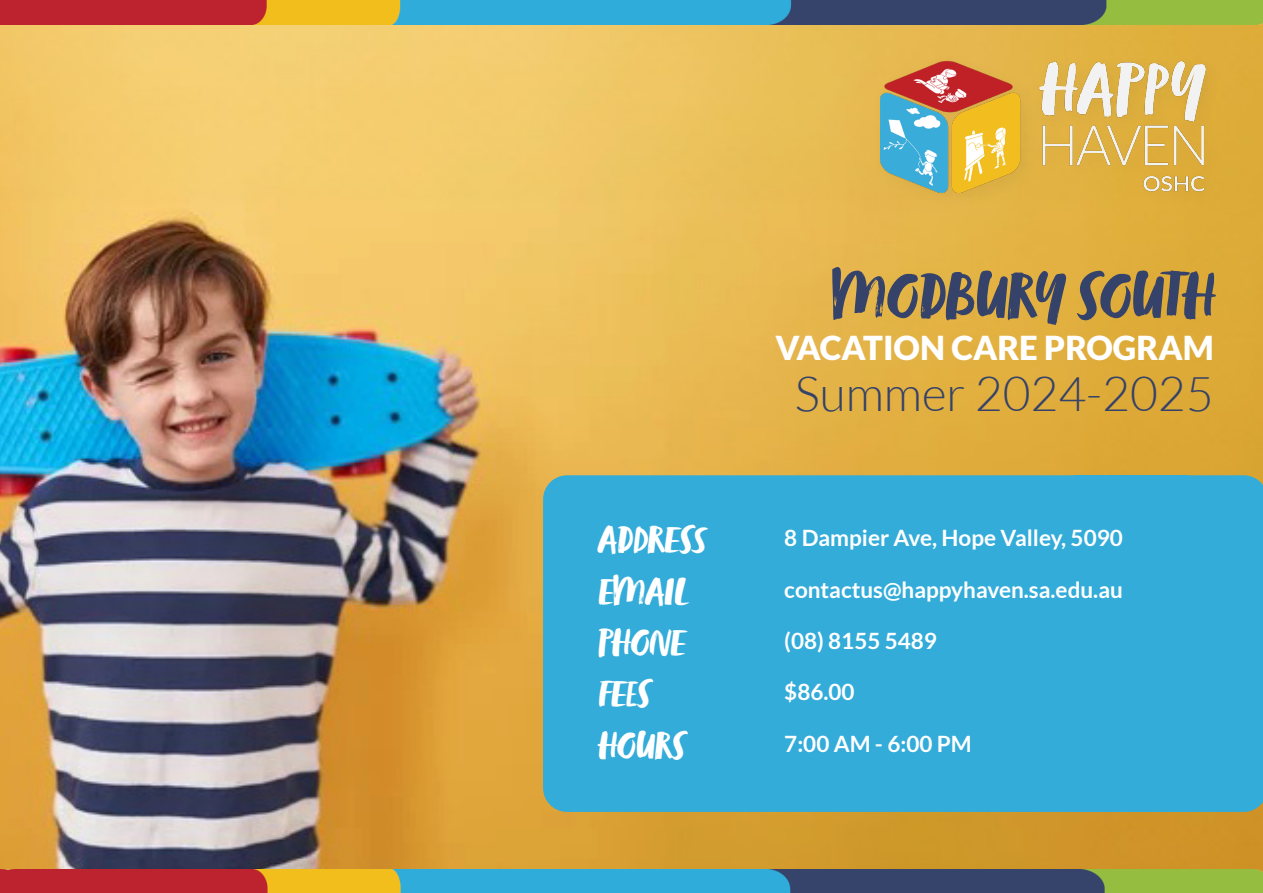
<style>
.page{position:relative;width:1263px;height:893px;background:#fff}
.page>*{position:absolute;margin:0;border:0;box-sizing:border-box;transform-origin:0 0}
.t1{font:66px "Zooja Pro";color:#354269}
.t2{font:300 48px "Lato";color:#354269}
.t3{font:39px "Zooja Pro";color:#fff}
.t4{font:900 33px "Lato";color:#fff}
.t5{font:700 22.5px "Lato";color:#fff}
</style>
<div class="page">
<img style="left:0;top:25px;width:1263px;height:844px">
<svg style="left:543px;top:475px;width:720px;height:337px;background:#35abd6"></svg>
<img style="left:0;top:0;width:1263px;height:25px">
<img style="left:0;top:869px;width:1263px;height:24px">
<div style="left:870px;top:52px;width:355px;height:160px;background:#231f20;opacity:.06"></div>
<img style="left:880px;top:51px;width:334px;height:144px">
<h1 class="t1" style="left:831px;top:256px;width:384px">MODBURY SOUTH</h1>
<h3 class="t4" style="left:775px;top:328px;width:440px">VACATION CARE PROGRAM</h3>
<h2 class="t2" style="left:795px;top:368px;width:420px">Summer 2024-2025</h2>
<h3 class="t3" style="left:598px;top:516px;width:109px">ADDRESS</h3>
<p class="t5" style="left:784px;top:525px;width:340px">8 Dampier Ave, Hope Valley, 5090</p>
<h3 class="t3" style="left:598px;top:568px;width:91px">EMAIL</h3>
<p class="t5" style="left:784px;top:577px;width:340px">contactus@happyhaven.sa.edu.au</p>
<h3 class="t3" style="left:598px;top:619px;width:85px">PHONE</h3>
<p class="t5" style="left:784px;top:628px;width:154px">(08) 8155 5489</p>
<h3 class="t3" style="left:598px;top:670px;width:54px">FEES</h3>
<p class="t5" style="left:784px;top:679px;width:72px">$86.00</p>
<h3 class="t3" style="left:598px;top:722px;width:88px">HOURS</h3>
<p class="t5" style="left:784px;top:731px;width:189px">7:00 AM - 6:00 PM</p>
</div>
